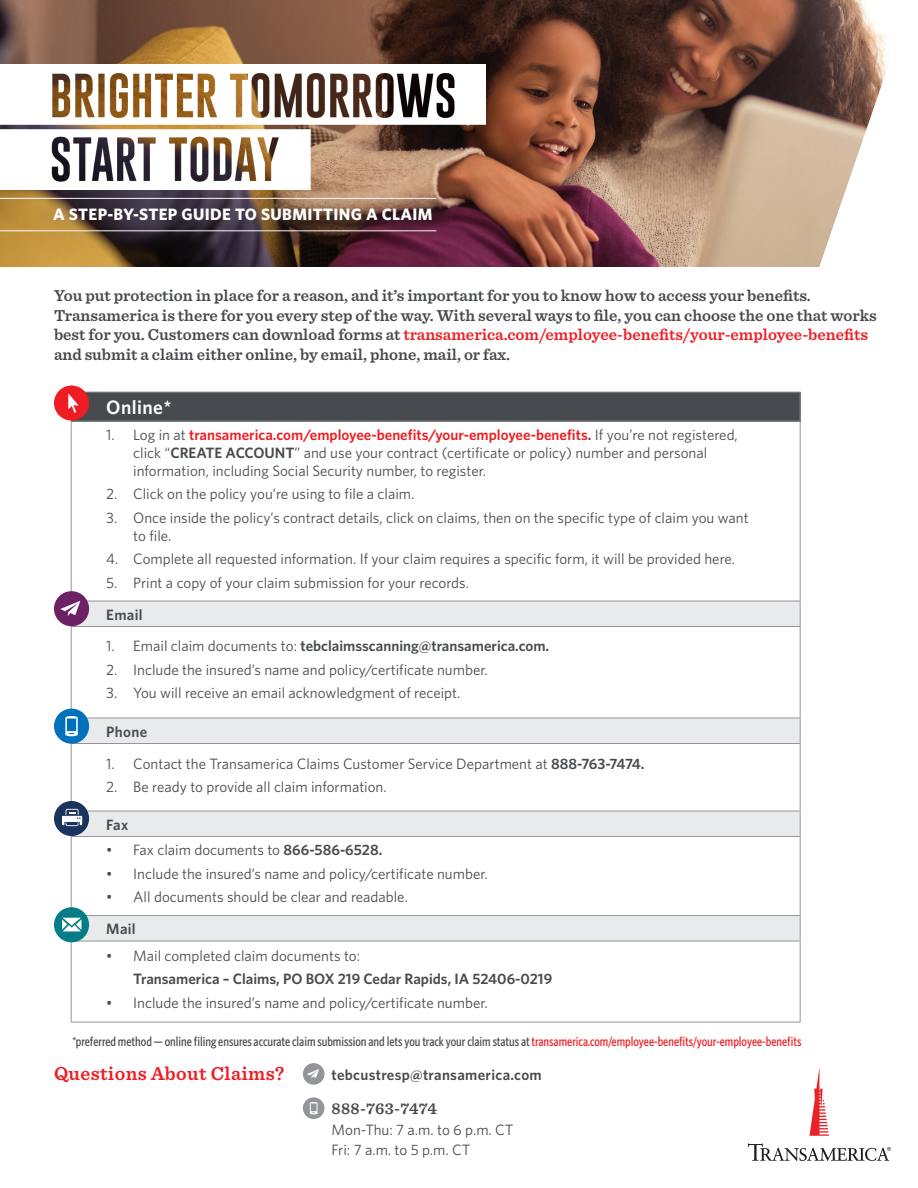
<style>
.page{position:relative;width:918px;height:1188px;background:#fff}
.page>*{position:absolute;margin:0;border:0;box-sizing:border-box;transform-origin:0 0}
.t1{font:600 19.5px "Sentinel";letter-spacing:.02em;color:#ee1d23}
.t2{font:600 19.5px "Whitney";letter-spacing:.02em;color:#fff}
.t3{font:600 16.5px/19.5px "Sentinel";color:#474a4e}
.t4{font:700 16.5px "Whitney";letter-spacing:.02em;color:#fff}
.t5{font:600 16.5px "Sentinel";letter-spacing:.02em;color:#474a4e}
.t6{font:15px/18px "Whitney";color:#474a4e}
.t7{font:600 15px "Whitney";color:#474a4e}
.t8{font:600 15px "Whitney";letter-spacing:.02em;color:#474a4e}
.t9{font:500 13.35px "Whitney Condensed";color:#474a4e}
.s1{color:#ee1d23}
.s2{font-weight:600;color:#ee1d23}
.s3{font-weight:600}
.s4{font-weight:400}
</style>
<div class="page">
<img style="left:0;top:0;width:888px;height:267px">
<div style="left:71px;top:392px;width:729px;height:29px;background:#474a4e"></div>
<svg style="left:72px;top:602px;width:728px;height:339px"></svg>
<hr style="left:71px;top:392px;width:730px;height:1px;background:#939598">
<svg style="left:800px;top:392px;width:1px;height:29px"></svg>
<hr style="left:71px;top:422px;width:1px;height:179px;background:#939598">
<hr style="left:71px;top:421px;width:730px;height:1px;background:#939598">
<hr style="left:800px;top:422px;width:1px;height:179px;background:#939598">
<hr style="left:71px;top:601px;width:730px;height:1px;background:#939598">
<svg style="left:800px;top:601px;width:1px;height:25px"></svg>
<hr style="left:71px;top:627px;width:1px;height:91px;background:#939598">
<hr style="left:71px;top:626px;width:730px;height:1px;background:#939598">
<hr style="left:800px;top:627px;width:1px;height:91px;background:#939598">
<hr style="left:71px;top:718px;width:730px;height:1px;background:#939598">
<svg style="left:800px;top:718px;width:1px;height:25px"></svg>
<hr style="left:71px;top:744px;width:1px;height:67px;background:#939598">
<hr style="left:71px;top:743px;width:730px;height:1px;background:#939598">
<hr style="left:800px;top:744px;width:1px;height:67px;background:#939598">
<hr style="left:71px;top:811px;width:730px;height:1px;background:#939598">
<svg style="left:800px;top:811px;width:1px;height:25px"></svg>
<hr style="left:71px;top:837px;width:1px;height:78px;background:#939598">
<hr style="left:71px;top:836px;width:730px;height:1px;background:#939598">
<hr style="left:800px;top:837px;width:1px;height:78px;background:#939598">
<hr style="left:71px;top:915px;width:730px;height:1px;background:#939598">
<svg style="left:800px;top:916px;width:1px;height:25px"></svg>
<hr style="left:71px;top:941px;width:1px;height:81px;background:#939598">
<hr style="left:71px;top:941px;width:730px;height:1px;background:#939598">
<hr style="left:800px;top:941px;width:1px;height:81px;background:#939598">
<hr style="left:71px;top:1022px;width:730px;height:1px;background:#939598">
<div style="left:54px;top:386px;width:35px;height:35px;background:#ee1d23;border-radius:50%"></div>
<svg style="left:68px;top:393px;width:11px;height:28px"></svg>
<div style="left:54px;top:591px;width:35px;height:35px;background:#6b2164;border-radius:50%"></div>
<svg style="left:60px;top:601px;width:20px;height:25px"></svg>
<div style="left:54px;top:709px;width:35px;height:35px;background:#0072bc;border-radius:50%"></div>
<svg style="left:65px;top:716px;width:13px;height:27px"></svg>
<div style="left:54px;top:801px;width:35px;height:35px;background:#1a345d;border-radius:50%"></div>
<svg style="left:62px;top:809px;width:20px;height:27px"></svg>
<div style="left:54px;top:907px;width:35px;height:35px;background:#057d86;border-radius:50%"></div>
<svg style="left:62px;top:917px;width:19px;height:24px"></svg>
<hr style="left:0;top:198px;width:436px;height:1px;background:#fff">
<hr style="left:0;top:230px;width:436px;height:1px;background:#fff">
<div style="left:34px;top:187px;width:419px;height:55px;background:#474a4e;opacity:.75"></div>
<img style="left:0;top:64px;width:486px;height:125px">
<div style="left:303px;top:1063px;width:21px;height:22px;background:#939598;border-radius:50%"></div>
<svg style="left:307px;top:1069px;width:12px;height:10px"></svg>
<svg style="left:303px;top:1097px;width:21px;height:22px"></svg>
<svg style="left:310px;top:1102px;width:7px;height:12px"></svg>
<svg style="left:748px;top:1143px;width:143px;height:18px"></svg>
<svg style="left:809px;top:1068px;width:20px;height:68px"></svg>
<p class="t4" style="left:53px;top:204px;width:381px">A STEP-BY-STEP GUIDE TO SUBMITTING A CLAIM</p>
<p class="t3" style="left:54px;top:285px;width:824px">You put protection in place for a reason, and it’s important for you to know how to access your benefits.<br>Transamerica is there for you every step of the way. With several ways to file, you can choose the one that works best for you. Customers can download forms at <span class="s1">transamerica.com/employee-benefits/your-employee-benefits </span>and submit a claim either online, by email, phone, mail, or fax.</p>
<h1 class="t2" style="left:106px;top:395px;width:67px">Online*</h1>
<p class="t6" style="left:133px;top:425px;width:606px;text-indent:-27px">1. Log in at <span class="s2">transamerica.com/employee-benefits/your-employee-benefits</span><span class="s3">.</span> If you’re not registered, click “<span class="s3">CREATE ACCOUNT</span>” and use your contract (certificate or policy) number and personal information, including Social Security number, to register.</p>
<p class="t6" style="left:106px;top:485px;width:310px">2. Click on the policy you’re using to file a claim.</p>
<p class="t6" style="left:133px;top:508px;width:617px;text-indent:-27px">3. Once inside the policy’s contract details, click on claims, then on the specific type of claim you want to file.</p>
<p class="t6" style="left:106px;top:550px;width:630px">4. Complete all requested information. If your claim requires a specific form, it will be provided here.</p>
<p class="t6" style="left:106px;top:573px;width:364px">5. Print a copy of your claim submission for your records.</p>
<p class="t7" style="left:106px;top:605px;width:38px">Email</p>
<p class="t7" style="left:106px;top:636px;width:445px"><span class="s4">1. Email claim documents to:</span> tebclaimsscanning@transamerica.com.</p>
<p class="t6" style="left:106px;top:660px;width:383px">2. Include the insured’s name and policy/certificate number.</p>
<p class="t6" style="left:106px;top:684px;width:356px">3. You will receive an email acknowledgment of receipt.</p>
<p class="t7" style="left:106px;top:722px;width:42px">Phone</p>
<p class="t6" style="left:106px;top:754px;width:540px">1. Contact the Transamerica Claims Customer Service Department at <span class="s3">888-763-7474.</span></p>
<p class="t6" style="left:106px;top:778px;width:282px">2. Be ready to provide all claim information.</p>
<p class="t7" style="left:106px;top:815px;width:24px">Fax</p>
<p class="t6" style="left:106px;top:841px;width:278px">• Fax claim documents to <span class="s3">866-586-6528.</span></p>
<p class="t6" style="left:106px;top:864px;width:383px">• Include the insured’s name and policy/certificate number.</p>
<p class="t6" style="left:106px;top:887px;width:303px">• All documents should be clear and readable.</p>
<p class="t7" style="left:106px;top:919px;width:31px">Mail</p>
<p class="t6" style="left:106px;top:946px;width:255px">• Mail completed claim documents to:</p>
<p class="t7" style="left:133px;top:969px;width:421px">Transamerica – Claims, PO BOX 219 Cedar Rapids, IA 52406-0219</p>
<p class="t6" style="left:106px;top:993px;width:383px">• Include the insured’s name and policy/certificate number.</p>
<p class="t9" style="left:72px;top:1033px;width:731px">*preferred method — online filing ensures accurate claim submission and lets you track your claim status at <span class="s1">transamerica.com/employee-benefits/your-employee-benefits</span></p>
<h1 class="t1" style="left:54px;top:1058px;width:232px">Questions About Claims?</h1>
<p class="t8" style="left:332px;top:1065px;width:212px">tebcustresp@transamerica.com</p>
<p class="t5" style="left:332px;top:1096px;width:107px">888-763-7474</p>
<p class="t6" style="left:332px;top:1119px;width:183px;line-height:20.4px">Mon-Thu: 7 a.m. to 6 p.m. CT<br>Fri: 7 a.m. to 5 p.m. CT</p>
</div>
